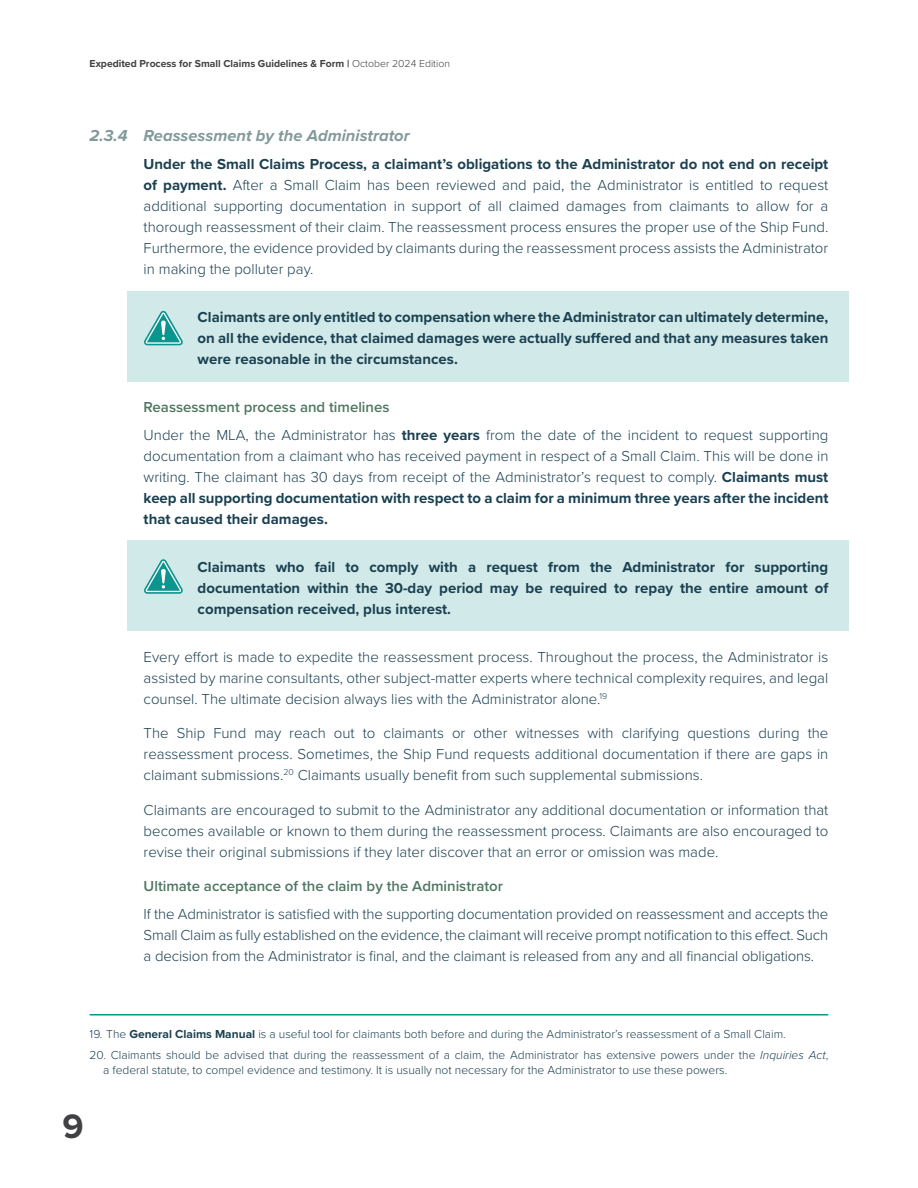
<style>
.page{position:relative;width:918px;height:1188px;background:#fff}
.page>*{position:absolute;margin:0;border:0;box-sizing:border-box;transform-origin:0 0}
.t1{font:700 35.1px "Proxima Nova";color:#414042}
.t2{font:italic 700 16.5px "Proxima Nova";color:#849a9a}
.t3{font:300 15px/21px "Proxima Nova";color:#1b4051;text-align:justify}
.t4{font:700 15px/21px "Proxima Nova";color:#1b4051;text-align:justify}
.t5{font:600 15px "Proxima Nova";color:#4f7763}
.t6{font:300 12px/14.4px "Proxima Nova";color:#1b4051}
.t7{font:700 10.5px "Proxima Nova";color:#414042}
.s1{font-weight:300}
.s2{font-weight:700}
.s3{font-weight:600;color:#4f7763}
.s4{font-style:italic}
</style>
<div class="page">
<div style="left:127px;top:292px;width:722px;height:90px;background:#d1eae9"></div>
<div style="left:127px;top:540px;width:722px;height:91px;background:#d1eae9"></div>
<svg style="left:144px;top:311px;width:39px;height:34px"></svg>
<svg style="left:144px;top:559px;width:39px;height:35px"></svg>
<hr style="left:90px;top:1014px;width:738px;height:2px;background:#0c948f">
<p class="t7" style="left:90px;top:55px;width:362px">Expedited Process for Small Claims Guidelines &amp; Form | <span class="s1">October 2024 Edition</span></p>
<p class="t2" style="left:90px;top:123px;width:322px">2.3.4 Reassessment by the Administrator</p>
<p class="t3" style="left:144px;top:153px;width:686px"><span class="s2">Under the Small Claims Process, a claimant’s obligations to the Administrator do not end on receipt of payment.</span> After a Small Claim has been reviewed and paid, the Administrator is entitled to request additional supporting documentation in support of all claimed damages from claimants to allow for a thorough reassessment of their claim. The reassessment process ensures the proper use of the Ship Fund.<br>Furthermore, the evidence provided by claimants during the reassessment process assists the Administrator in making the polluter pay.</p>
<p class="t4" style="left:198px;top:306px;width:632px">Claimants are only entitled to compensation where the Administrator can ultimately determine, on all the evidence, that claimed damages were actually suffered and that any measures taken were reasonable in the circumstances.</p>
<p class="t3" style="left:144px;top:392px;width:686px;line-height:27.8px"><span class="s3">Reassessment process and timelines<br></span>Under the MLA, the Administrator has <span class="s2">three years</span> from the date of the incident to request supporting</p>
<p class="t3" style="left:144px;top:444px;width:686px">documentation from a claimant who has received payment in respect of a Small Claim. This will be done in writing. The claimant has 30 days from receipt of the Administrator’s request to comply. <span class="s2">Claimants must keep all supporting documentation with respect to a claim for a minimum three years after the incident that caused their damages.</span></p>
<p class="t4" style="left:198px;top:556px;width:632px">Claimants who fail to comply with a request from the Administrator for supporting documentation within the 30-day period may be required to repay the entire amount of compensation received, plus interest.</p>
<p class="t3" style="left:144px;top:645px;width:686px">Every effort is made to expedite the reassessment process. Throughout the process, the Administrator is assisted by marine consultants, other subject-matter experts where technical complexity requires, and legal counsel. The ultimate decision always lies with the Administrator alone.<sup>19</sup></p>
<p class="t3" style="left:144px;top:722px;width:686px">The Ship Fund may reach out to claimants or other witnesses with clarifying questions during the reassessment process. Sometimes, the Ship Fund requests additional documentation if there are gaps in claimant submissions.<sup>20</sup> Claimants usually benefit from such supplemental submissions.</p>
<p class="t3" style="left:144px;top:798px;width:686px">Claimants are encouraged to submit to the Administrator any additional documentation or information that becomes available or known to them during the reassessment process. Claimants are also encouraged to revise their original submissions if they later discover that an error or omission was made.</p>
<p class="t5" style="left:144px;top:877px;width:361px">Ultimate acceptance of the claim by the Administrator</p>
<p class="t3" style="left:144px;top:903px;width:686px">If the Administrator is satisfied with the supporting documentation provided on reassessment and accepts the Small Claim as fully established on the evidence, the claimant will receive prompt notification to this effect. Such a decision from the Administrator is final, and the claimant is released from any and all financial obligations.</p>
<p class="t6" style="left:90px;top:1026px;width:698px">19. The <span class="s2">General Claims Manual</span> is a useful tool for claimants both before and during the Administrator’s reassessment of a Small Claim.</p>
<p class="t6" style="left:103px;top:1047px;width:727px;text-indent:-13px">20. Claimants should be advised that during the reassessment of a claim, the Administrator has extensive powers under the <span class="s4">Inquiries Act</span>, a federal statute, to compel evidence and testimony. It is usually not necessary for the Administrator to use these powers.</p>
<h1 class="t1" style="left:63px;top:1100px;width:23px">9</h1>
</div>
